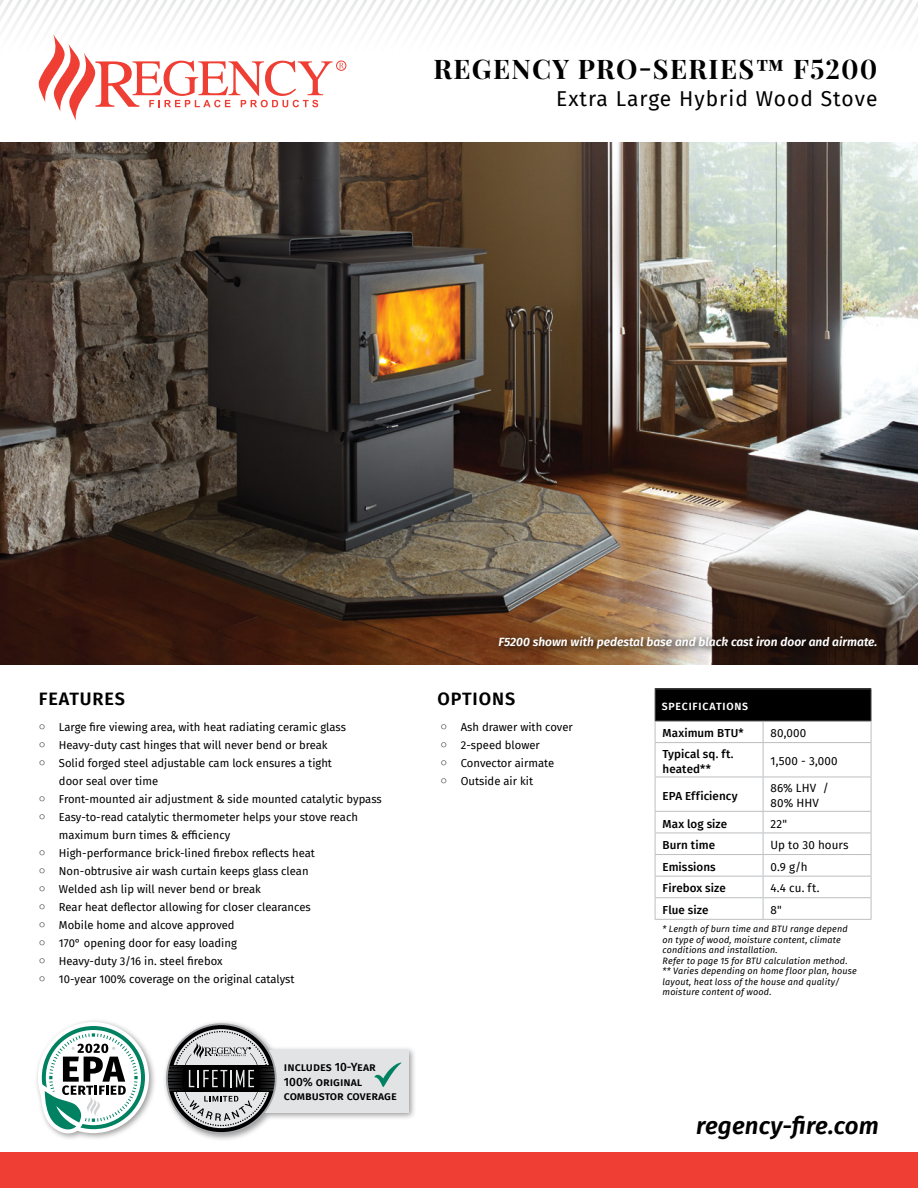
<style>
.page{position:relative;width:918px;height:1188px;background:#fff}
.page>*{position:absolute;margin:0;border:0;box-sizing:border-box;transform-origin:0 0}
.t1{font:700 27px "Playfair Display";letter-spacing:.05em;color:#000}
.t2{font:italic 600 24px "Fira Sans";letter-spacing:.01em;color:#000}
.t3{font:21px "Fira Sans";letter-spacing:.05em;color:#000}
.t4{font:600 18px "Fira Sans";letter-spacing:.05em;color:#000}
.t5{font:italic 600 12px "Fira Sans";color:#fff}
.t6{font:500 11.85px/14.5px "Fira Sans";color:#000}
.t7{font:500 11.7px/15px "Fira Sans";letter-spacing:.005em;color:#000}
.t8{font:11.7px/15px "Fira Sans";letter-spacing:.015em;color:#000}
.t9{font:11.25px/18px "Fira Sans";color:#000}
.t10{font:600 10.5px "Fira Sans";letter-spacing:.075em;color:#fff}
.t11{font:italic 9px/10.5px "Fira Sans";letter-spacing:.015em;color:#000}
.s1{font-family:"Arial Unicode MS"}
</style>
<div class="page">
<img style="left:0;top:143px;width:918px;height:521px">
<div style="left:494px;top:631px;width:392px;height:27px;background:#000;opacity:.9"></div>
<svg style="left:0;top:0;width:918px;height:121px"></svg>
<div style="left:336px;top:61px;width:10px;height:10px;border:1px solid #ef3e33;border-radius:50%"></div>
<div style="left:0;top:1153px;width:918px;height:35px;background:#ef3e33"></div>
<div style="left:655px;top:689px;width:216px;height:32px;background:#000"></div>
<hr style="left:655px;top:688px;width:108px;height:1px;background:#58595b">
<hr style="left:655px;top:689px;width:1px;height:32px;background:#58595b">
<hr style="left:763px;top:688px;width:108px;height:1px;background:#58595b">
<hr style="left:871px;top:689px;width:1px;height:32px;background:#58595b">
<hr style="left:655px;top:721px;width:108px;height:1px;background:#58595b">
<hr style="left:763px;top:721px;width:108px;height:1px;background:#58595b">
<svg style="left:655px;top:721px;width:1px;height:21px"></svg>
<svg style="left:763px;top:721px;width:1px;height:21px"></svg>
<svg style="left:871px;top:721px;width:1px;height:21px"></svg>
<hr style="left:655px;top:742px;width:108px;height:1px;background:#bcbec0">
<hr style="left:655px;top:743px;width:1px;height:34px;background:#bcbec0">
<hr style="left:763px;top:742px;width:108px;height:1px;background:#bcbec0">
<hr style="left:763px;top:743px;width:1px;height:34px;background:#bcbec0">
<hr style="left:871px;top:743px;width:1px;height:34px;background:#bcbec0">
<hr style="left:655px;top:777px;width:108px;height:1px;background:#bcbec0">
<hr style="left:655px;top:777px;width:1px;height:34px;background:#bcbec0">
<hr style="left:763px;top:777px;width:108px;height:1px;background:#bcbec0">
<hr style="left:763px;top:777px;width:1px;height:34px;background:#bcbec0">
<hr style="left:871px;top:777px;width:1px;height:34px;background:#bcbec0">
<hr style="left:655px;top:811px;width:108px;height:1px;background:#bcbec0">
<hr style="left:763px;top:811px;width:108px;height:1px;background:#bcbec0">
<hr style="left:655px;top:833px;width:108px;height:1px;background:#bcbec0">
<hr style="left:763px;top:833px;width:108px;height:1px;background:#bcbec0">
<hr style="left:655px;top:854px;width:108px;height:1px;background:#bcbec0">
<hr style="left:763px;top:854px;width:108px;height:1px;background:#bcbec0">
<hr style="left:655px;top:876px;width:108px;height:1px;background:#bcbec0">
<hr style="left:763px;top:876px;width:108px;height:1px;background:#bcbec0">
<hr style="left:655px;top:897px;width:108px;height:1px;background:#bcbec0">
<svg style="left:655px;top:812px;width:1px;height:107px"></svg>
<hr style="left:763px;top:897px;width:108px;height:1px;background:#bcbec0">
<svg style="left:763px;top:812px;width:1px;height:107px"></svg>
<svg style="left:871px;top:812px;width:1px;height:107px"></svg>
<hr style="left:655px;top:919px;width:108px;height:1px;background:#bcbec0">
<hr style="left:763px;top:919px;width:108px;height:1px;background:#bcbec0">
<div style="left:162px;top:1019px;width:255px;height:123px;background:#000;opacity:.4"></div>
<div style="left:246px;top:1050px;width:162px;height:63px;background:#e2e3e4"></div>
<svg style="left:374px;top:1063px;width:28px;height:24px"></svg>
<svg style="left:165px;top:1022px;width:113px;height:113px"></svg>
<div style="left:34px;top:1018px;width:123px;height:124px;background:#000;opacity:.4"></div>
<svg style="left:38px;top:1022px;width:111px;height:112px"></svg>
<h1 class="t1" style="left:433px;top:52px;width:446px">REGENCY PRO-SERIES™ F5200</h1>
<h3 class="t3" style="left:556px;top:83px;width:323px">Extra Large Hybrid Wood Stove</h3>
<p class="t5" style="left:499px;top:632px;width:380px">F5200 shown with pedestal base and black cast iron door and airmate.</p>
<h3 class="t4" style="left:39px;top:684px;width:88px">FEATURES</h3>
<h3 class="t4" style="left:438px;top:684px;width:79px">OPTIONS</h3>
<p class="t9" style="left:39px;top:717px;width:309px"><span class="s1">○</span> Large fire viewing area, with heat radiating ceramic glass</p>
<p class="t9" style="left:39px;top:735px;width:290px"><span class="s1">○</span> Heavy-duty cast hinges that will never bend or break</p>
<p class="t9" style="left:59px;top:753px;width:275px;text-indent:-20px"><span class="s1">○</span> Solid forged steel adjustable cam lock ensures a tight door seal over time</p>
<p class="t9" style="left:39px;top:789px;width:345px"><span class="s1">○</span> Front-mounted air adjustment &amp; side mounted catalytic bypass</p>
<p class="t9" style="left:59px;top:807px;width:301px;text-indent:-20px"><span class="s1">○</span> Easy-to-read catalytic thermometer helps your stove reach maximum burn times &amp; efficiency</p>
<p class="t9" style="left:39px;top:843px;width:278px"><span class="s1">○</span> High-performance brick-lined firebox reflects heat</p>
<p class="t9" style="left:39px;top:861px;width:271px"><span class="s1">○</span> Non-obtrusive air wash curtain keeps glass clean</p>
<p class="t9" style="left:39px;top:879px;width:224px"><span class="s1">○</span> Welded ash lip will never bend or break</p>
<p class="t9" style="left:39px;top:897px;width:274px"><span class="s1">○</span> Rear heat deflector allowing for closer clearances</p>
<p class="t9" style="left:39px;top:915px;width:198px"><span class="s1">○</span> Mobile home and alcove approved</p>
<p class="t9" style="left:39px;top:933px;width:200px"><span class="s1">○</span> 170° opening door for easy loading</p>
<p class="t9" style="left:39px;top:951px;width:185px"><span class="s1">○</span> Heavy-duty 3/16 in. steel firebox</p>
<p class="t9" style="left:39px;top:969px;width:257px"><span class="s1">○</span> 10-year 100% coverage on the original catalyst</p>
<p class="t6" style="left:284px;top:1059px;width:114px">includes 10-Year<br>100% original combustor coverage</p>
<p class="t9" style="left:441px;top:717px;width:134px"><span class="s1">○</span> Ash drawer with cover</p>
<p class="t9" style="left:441px;top:735px;width:101px"><span class="s1">○</span> 2-speed blower</p>
<p class="t9" style="left:441px;top:753px;width:115px"><span class="s1">○</span> Convector airmate</p>
<p class="t9" style="left:441px;top:771px;width:94px"><span class="s1">○</span> Outside air kit</p>
<p class="t10" style="left:662px;top:698px;width:88px">SPECIFICATIONS</p>
<p class="t7" style="left:663px;top:725px;width:83px">Maximum BTU*</p>
<p class="t8" style="left:771px;top:725px;width:37px">80,000</p>
<p class="t7" style="left:663px;top:746px;width:73px">Typical sq. ft. heated**</p>
<p class="t8" style="left:771px;top:753px;width:69px">1,500 - 3,000</p>
<p class="t7" style="left:663px;top:787px;width:77px">EPA Efficiency</p>
<p class="t8" style="left:771px;top:780px;width:60px">86% LHV /<br>80% HHV</p>
<p class="t7" style="left:663px;top:815px;width:66px">Max log size</p>
<p class="t8" style="left:771px;top:816px;width:18px">22"</p>
<p class="t7" style="left:663px;top:837px;width:54px">Burn time</p>
<p class="t8" style="left:771px;top:837px;width:80px">Up to 30 hours</p>
<p class="t7" style="left:663px;top:859px;width:55px">Emissions</p>
<p class="t8" style="left:771px;top:859px;width:39px">0.9 g/h</p>
<p class="t7" style="left:663px;top:880px;width:65px">Firebox size</p>
<p class="t8" style="left:771px;top:880px;width:51px">4.4 cu. ft.</p>
<p class="t7" style="left:663px;top:902px;width:47px">Flue size</p>
<p class="t8" style="left:771px;top:902px;width:13px">8"</p>
<p class="t11" style="left:663px;top:923px;width:196px">* Length of burn time and BTU range depend on type of wood, moisture content, climate conditions and installation.<br>Refer to page 15 for BTU calculation method. ** Varies depending on home floor plan, house layout, heat loss of the house and quality/ moisture content of wood.</p>
<h2 class="t2" style="left:696px;top:1106px;width:184px">regency-fire.com</h2>
</div>
